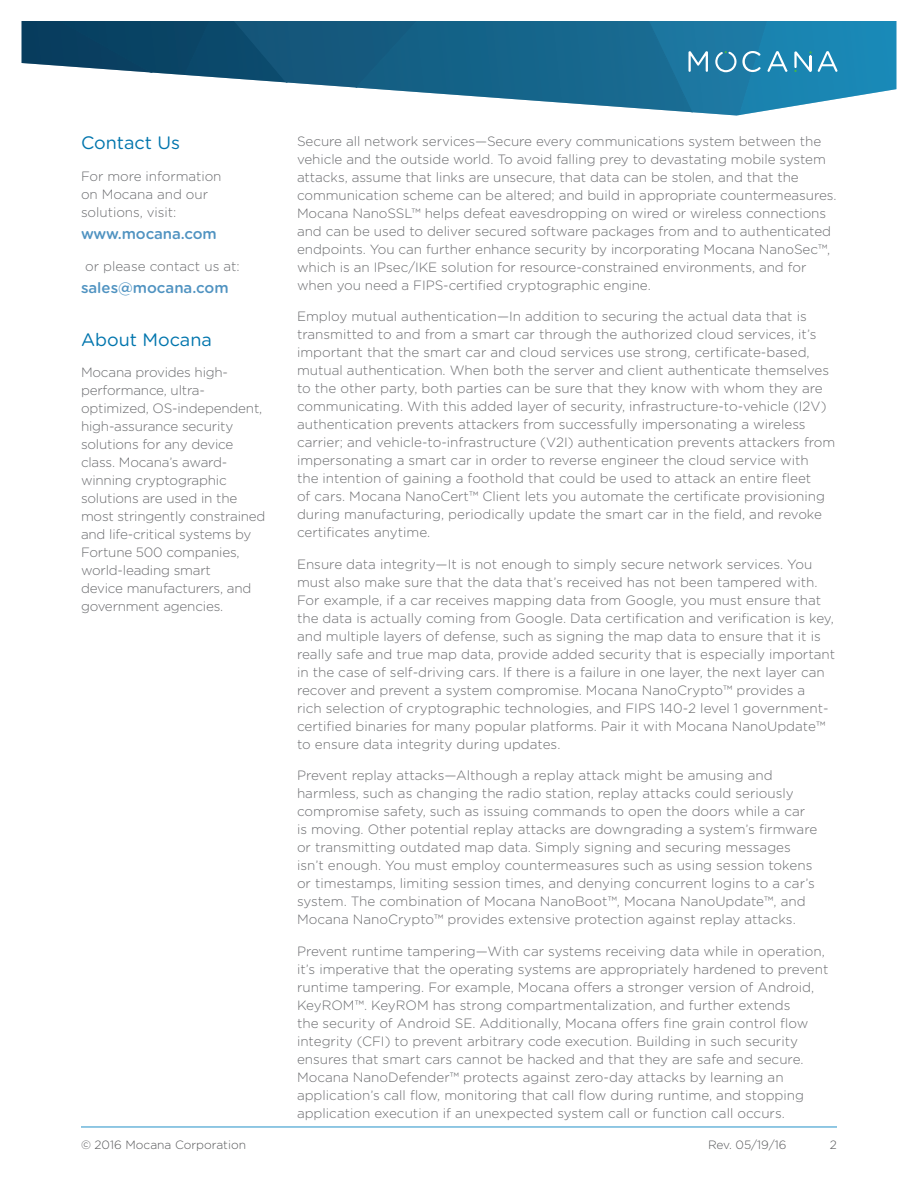
<style>
.page{position:relative;width:918px;height:1188px;background:#fff}
.page>*{position:absolute;margin:0;border:0;box-sizing:border-box;transform-origin:0 0}
.H1-Back{font:18px "Gotham Rounded";color:#0175ad}
.H1-Back_Centered{font:18px "Gotham Rounded";color:#0175ad}
.body_centered{font:500 15px "Gotham Rounded";color:#5093c1}
.body_-5{font:500 15px "Gotham Rounded";letter-spacing:-.005em;color:#5093c1}
.body{font:300 13.5px/18px "Gotham Rounded";color:#6c6d70}
.body_-5-2{font:300 13.5px/18px "Gotham Rounded";letter-spacing:-.005em;color:#6c6d70}
.body_-15{font:300 13.5px/18px "Gotham Rounded";letter-spacing:-.015em;color:#6c6d70}
.body_centered-2{font:300 13.5px "Gotham Rounded";color:#6c6d70}
.t1{font:300 12px "Gotham Rounded";color:#57585a}
</style>
<div class="page">
<svg style="left:22px;top:21px;width:874px;height:95px"></svg>
<hr style="left:81px;top:1127px;width:756px;height:1px;background:#2491c8">
<p class="H1-Back_Centered" style="left:81px;top:131px;width:101px">Contact Us</p>
<p class="body_-5-2" style="left:81px;top:167px;width:142px">For more information on Mocana and our solutions, visit:</p>
<p class="body_-5" style="left:81px;top:223px;width:137px">www.mocana.com</p>
<p class="body_centered-2" style="left:85px;top:257px;width:156px">or please contact us at:</p>
<p class="body_centered" style="left:81px;top:277px;width:149px">sales@mocana.com</p>
<p class="H1-Back" style="left:81px;top:327px;width:132px">About Mocana</p>
<p class="body_-15" style="left:81px;top:363px;width:186px">Mocana provides high&shy;performance, ultra&shy;optimized, OS-independent, high-assurance security solutions for any device class. Mocana’s award&shy;winning cryptographic solutions are used in the most stringently constrained and life-critical systems by<br>Fortune 500 companies, world-leading smart<br>device manufacturers, and government agencies.</p>
<p class="body_-5-2" style="left:297px;top:131px;width:541px">Secure all network services—Secure every communications system between the vehicle and the outside world. To avoid falling prey to devastating mobile system attacks, assume that links are unsecure, that data can be stolen, and that the communication scheme can be altered; and build in appropriate countermeasures.<br>Mocana NanoSSL™ helps defeat eavesdropping on wired or wireless connections and can be used to deliver secured software packages from and to authenticated endpoints. You can further enhance security by incorporating Mocana NanoSec™, which is an IPsec/IKE solution for resource-constrained environments, and for when you need a FIPS-certified cryptographic engine.</p>
<p class="body" style="left:297px;top:307px;width:540px">Employ mutual authentication—In addition to securing the actual data that is transmitted to and from a smart car through the authorized cloud services, it’s important that the smart car and cloud services use strong, certificate-based, mutual authentication. When both the server and client authenticate themselves to the other party, both parties can be sure that they know with whom they are communicating. With this added layer of security, infrastructure-to-vehicle (I2V) authentication prevents attackers from successfully impersonating a wireless carrier; and vehicle-to-infrastructure (V2I) authentication prevents attackers from impersonating a smart car in order to reverse engineer the cloud service with<br>the intention of gaining a foothold that could be used to attack an entire fleet<br>of cars. Mocana NanoCert™ Client lets you automate the certificate provisioning during manufacturing, periodically update the smart car in the field, and revoke certificates anytime.</p>
<p class="body" style="left:297px;top:554px;width:540px">Ensure data integrity—It is not enough to simply secure network services. You must also make sure that the data that’s received has not been tampered with.<br>For example, if a car receives mapping data from Google, you must ensure that the data is actually coming from Google. Data certification and verification is key, and multiple layers of defense, such as signing the map data to ensure that it is really safe and true map data, provide added security that is especially important in the case of self-driving cars. If there is a failure in one layer, the next layer can recover and prevent a system compromise. Mocana NanoCrypto™ provides a<br>rich selection of cryptographic technologies, and FIPS 140-2 level 1 government&shy;certified binaries for many popular platforms. Pair it with Mocana NanoUpdate™ to ensure data integrity during updates.</p>
<p class="body" style="left:297px;top:766px;width:522px">Prevent replay attacks—Although a replay attack might be amusing and harmless, such as changing the radio station, replay attacks could seriously compromise safety, such as issuing commands to open the doors while a car is moving. Other potential replay attacks are downgrading a system’s firmware or transmitting outdated map data. Simply signing and securing messages isn’t enough. You must employ countermeasures such as using session tokens or timestamps, limiting session times, and denying concurrent logins to a car’s system. The combination of Mocana NanoBoot™, Mocana NanoUpdate™, and Mocana NanoCrypto™ provides extensive protection against replay attacks.</p>
<p class="body" style="left:297px;top:941px;width:533px">Prevent runtime tampering—With car systems receiving data while in operation, it’s imperative that the operating systems are appropriately hardened to prevent runtime tampering. For example, Mocana offers a stronger version of Android, KeyROM™. KeyROM has strong compartmentalization, and further extends<br>the security of Android SE. Additionally, Mocana offers fine grain control flow integrity (CFI) to prevent arbitrary code execution. Building in such security ensures that smart cars cannot be hacked and that they are safe and secure.<br>Mocana NanoDefender™ protects against zero-day attacks by learning an application’s call flow, monitoring that call flow during runtime, and stopping application execution if an unexpected system call or function call occurs.</p>
<p class="t1" style="left:81px;top:1137px;width:167px">© 2016 Mocana Corporation</p>
<p class="t1" style="left:708px;top:1137px;width:80px">Rev. 05/19/16</p>
<p class="t1" style="left:830px;top:1137px;width:9px">2</p>
</div>
